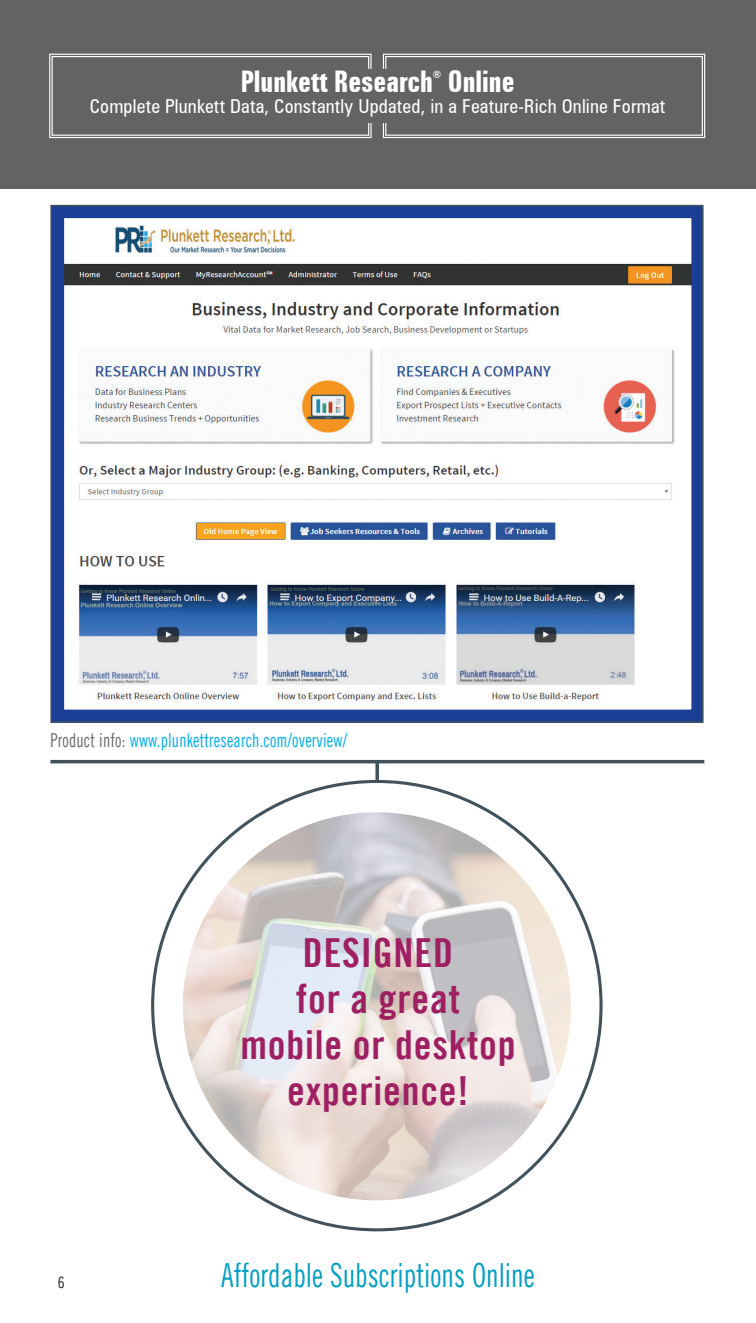
<style>
.page{position:relative;width:756px;height:1323px;background:#fff}
.page>*{position:absolute;margin:0;border:0;box-sizing:border-box;transform-origin:0 0}
.t1{font:40.07px "Trade Gothic LT Bold Cond Twenty";letter-spacing:.02em;color:#9e1f62}
.t2{font:33.25px "Trade Gothic LT Cond Eighteen";color:#009fc3;scale:.85 1}
.t3{font:700 extra-condensed 29.75px "Zurich BT";color:#fff}
.t4{font:19.25px "Zurich Condensed BT";letter-spacing:.01em;color:#fff}
.t5{font:19.25px "Trade Gothic LT Cond Eighteen";letter-spacing:.01em;color:#00aeef;scale:.85 1}
.t6{font:15.75px "Trade Gothic LT Cond Eighteen";color:#231f20}
.t7{font:700 extra-condensed 10.15px "Zurich BT";color:#fff}
.s1{color:#69696c}
</style>
<div class="page">
<svg style="left:52px;top:207px;width:650px;height:514px"></svg>
<div style="left:0;top:0;width:756px;height:189px;background:#636366"></div>
<svg style="left:49px;top:53px;width:323px;height:86px"></svg>
<svg style="left:382px;top:53px;width:324px;height:86px"></svg>
<img style="left:183px;top:812px;width:388px;height:388px;border-radius:194px">
<svg style="left:375px;top:763px;width:4px;height:18px"></svg>
<hr style="left:50px;top:760px;width:654px;height:3px;background:#41525c">
<p class="t3" style="left:241px;top:65px;width:194px">Plunkett Research</p>
<p class="t7" style="left:433px;top:68px;width:10px">®</p>
<p class="t3" style="left:448px;top:65px;width:68px">Online</p>
<p class="t4" style="left:90px;top:95px;width:577px">Complete Plunkett Data, Constantly Updated, in a Feature-Rich Online Format</p>
<p class="t5" style="left:50px;top:729px;width:351px"><span class="s1">Product info:</span> www.plunkettresearch.com/overview/</p>
<p class="t6" style="left:58px;top:1273px;width:8px">6</p>
<p class="t1" style="left:303px;top:928px;width:152px">DESIGNED</p>
<p class="t1" style="left:296px;top:974px;width:165px">for a great</p>
<p class="t1" style="left:240px;top:1020px;width:277px">mobile or desktop</p>
<p class="t1" style="left:287px;top:1067px;width:183px">experience!</p>
<p class="t2" style="left:221px;top:1255px;width:370px">Affordable Subscriptions Online</p>
</div>
